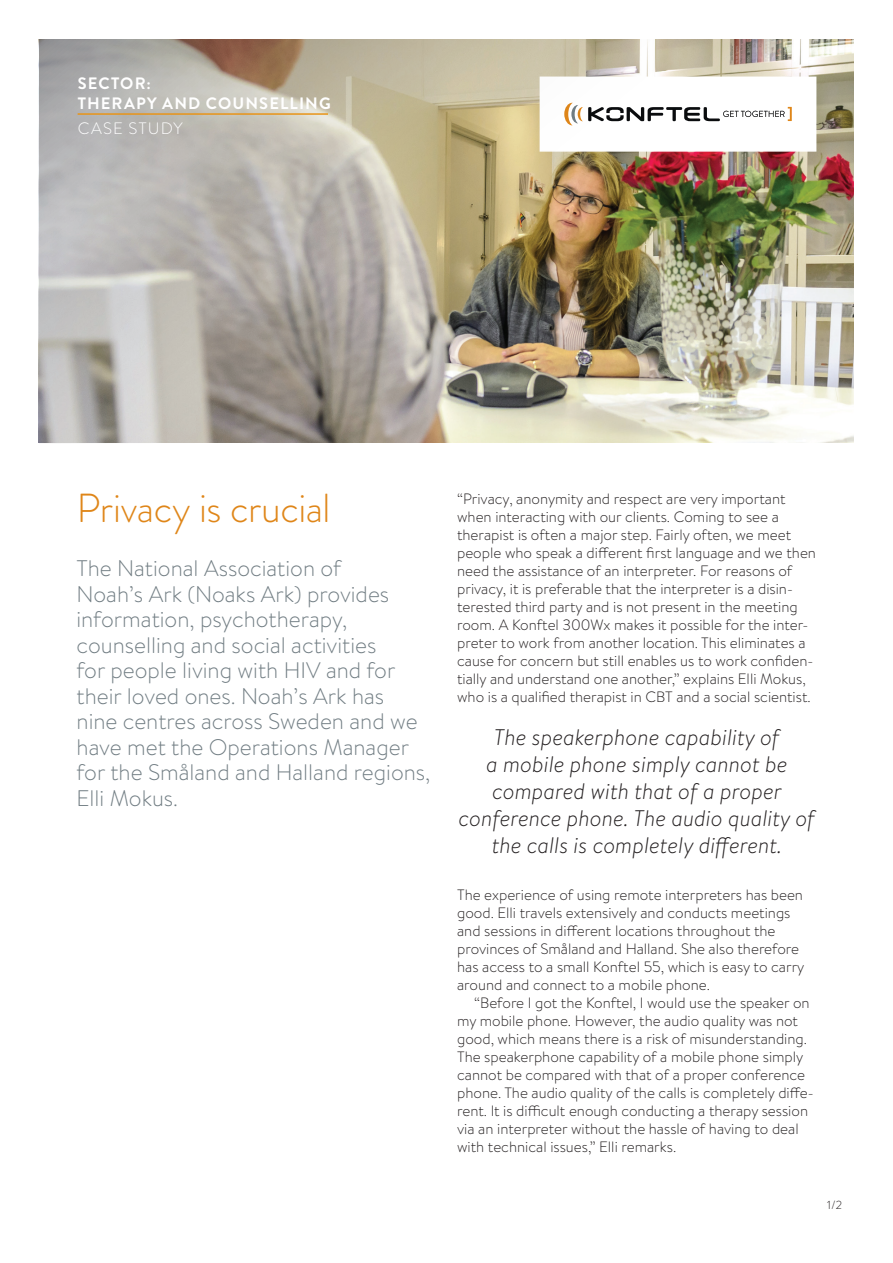
<style>
.page{position:relative;width:893px;height:1263px;background:#fff}
.page>*{position:absolute;margin:0;border:0;box-sizing:border-box;transform-origin:0 0}
.t1{font:300 40.5px "Brandon Grotesque";letter-spacing:-.01em;color:#df8619}
.t2{font:300 22.5px/25.5px "Brandon Text";color:#717d83}
.t3{font:italic 300 22.5px/27px "Brandon Text";color:#231f20;text-align:center}
.t4{font:700 16.5px/19.8px "Brandon Grotesque";letter-spacing:.07em;color:#fff}
.t5{font:300 16.5px "Brandon Grotesque";letter-spacing:.075em;color:#fff}
.t6{font:300 15px/18px "Brandon Text";color:#231f20}
.t7{font:300 12px "Brandon Grotesque";color:#231f20}
</style>
<div class="page">
<img style="left:39px;top:39px;width:814px;height:404px">
<hr style="left:78px;top:113px;width:250px;height:2px;background:#e89418">
<p class="t4" style="left:78px;top:74px;width:255px">SECTOR:<br>THERAPY AND COUNSELLING</p>
<p class="t5" style="left:78px;top:117px;width:107px">CASE STUDY</p>
<h1 class="t1" style="left:77px;top:480px;width:255px">Privacy is crucial</h1>
<p class="t2" style="left:77px;top:555px;width:355px">The National Association of<br>Noah’s Ark (Noaks Ark) provides information, psychotherapy, counselling and social activities<br>for people living with HIV and for their loved ones. Noah’s Ark has nine centres across Sweden and we have met the Operations Manager for the Småland and Halland regions,<br>Elli Mokus.</p>
<p class="t6" style="left:457px;top:489px;width:360px">“Privacy, anonymity and respect are very important when interacting with our clients. Coming to see a therapist is often a major step. Fairly often, we meet people who speak a different first language and we then need the assistance of an interpreter. For reasons of privacy, it is preferable that the interpreter is a disin&shy;terested third party and is not present in the meeting room. A Konftel 300Wx makes it possible for the inter&shy;preter to work from another location. This eliminates a cause for concern but still enables us to work confiden&shy;tially and understand one another,” explains Elli Mokus, who is a qualified therapist in CBT and a social scientist.</p>
<h2 class="t3" style="left:459px;top:723px;width:358px">The speakerphone capability of<br>a mobile phone simply cannot be compared with that of a proper conference phone. The audio quality of the calls is completely different.</h2>
<p class="t6" style="left:457px;top:885px;width:349px">The experience of using remote interpreters has been good. Elli travels extensively and conducts meetings and sessions in different locations throughout the provinces of Småland and Halland. She also therefore has access to a small Konftel 55, which is easy to carry around and connect to a mobile phone.</p>
<p class="t6" style="left:457px;top:993px;width:358px;text-indent:17px">“Before I got the Konftel, I would use the speaker on my mobile phone. However, the audio quality was not good, which means there is a risk of misunderstanding.<br>The speakerphone capability of a mobile phone simply cannot be compared with that of a proper conference phone. The audio quality of the calls is completely diffe&shy;rent. It is difficult enough conducting a therapy session via an interpreter without the hassle of having to deal with technical issues,” Elli remarks.</p>
<p class="t7" style="left:827px;top:1197px;width:17px">1/2</p>
</div>
